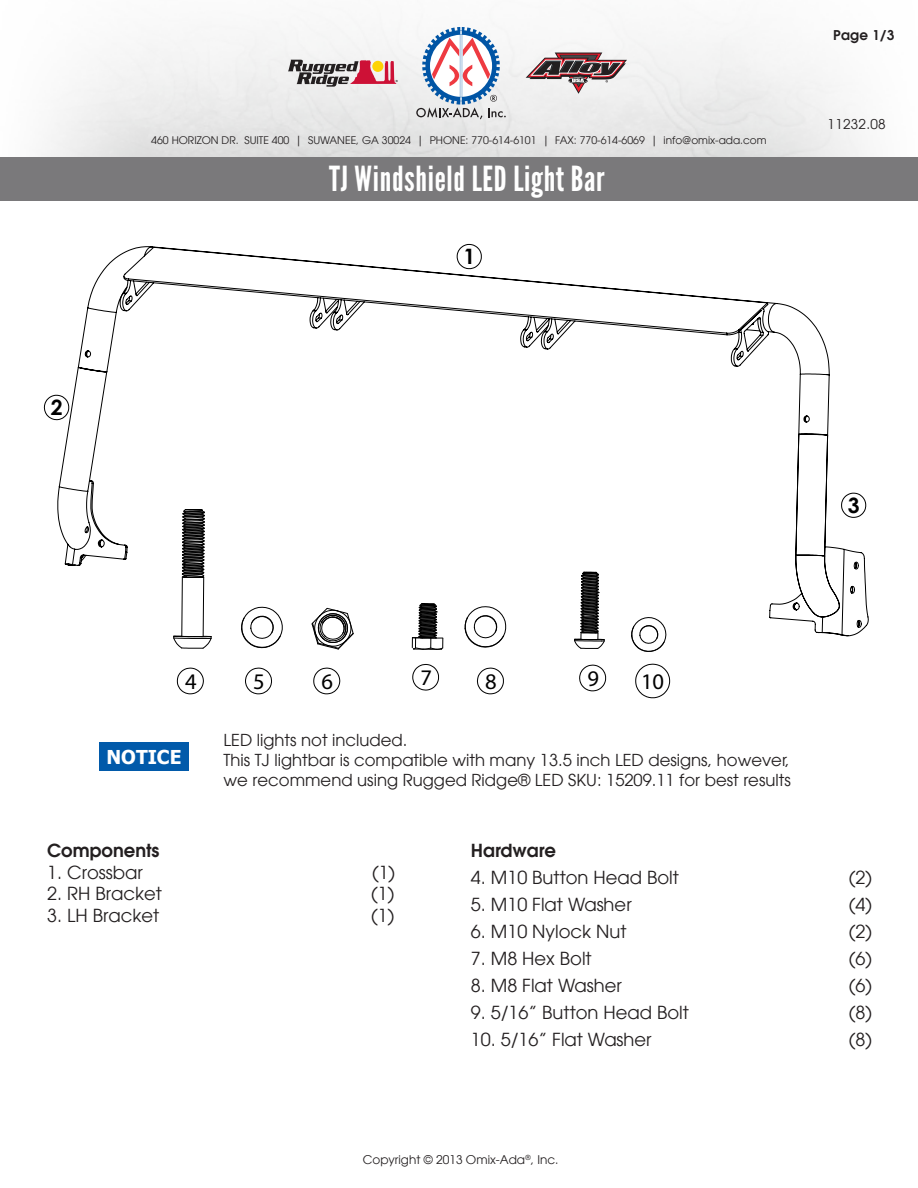
<style>
.page{position:relative;width:918px;height:1188px;background:#fff}
.page>*{position:absolute;margin:0;border:0;box-sizing:border-box;transform-origin:0 0}
.t1{font:34.5px "League Gothic";letter-spacing:.02em;color:#fff}
.t2{font:700 22.35px "Century Gothic";color:#000}
.t3{font:700 21.15px "Century Gothic";color:#000}
.t4{font:700 19.05px "Tahoma";color:#fff}
.t5{font:18px "Avant Garde LT";color:#231f20}
.t6{font:600 18px "Avant Garde LT";color:#231f20}
.t7{font:16.5px/19.8px "Avant Garde LT";color:#231f20}
.t8{font:13.5px "Avant Garde LT";letter-spacing:.02em;color:#231f20}
.t9{font:600 13.5px "Avant Garde LT";color:#231f20}
.t10{font:12px "Avant Garde LT";color:#231f20}
.t11{font:10.5px "Avant Garde LT";color:#231f20}
</style>
<div class="page">
<svg style="left:416px;top:27px;width:90px;height:92px"></svg>
<svg style="left:526px;top:53px;width:101px;height:41px"></svg>
<svg style="left:288px;top:60px;width:110px;height:27px"></svg>
<div style="left:1px;top:157px;width:917px;height:44px;background:#7a797b"></div>
<svg style="left:57px;top:246px;width:812px;height:390px"></svg>
<div style="left:99px;top:742px;width:89px;height:29px;background:#015aaa"></div>
<svg style="left:635px;top:664px;width:35px;height:34px"></svg>
<svg style="left:579px;top:664px;width:27px;height:27px"></svg>
<svg style="left:412px;top:664px;width:27px;height:27px"></svg>
<svg style="left:313px;top:667px;width:27px;height:27px"></svg>
<svg style="left:245px;top:667px;width:27px;height:27px"></svg>
<svg style="left:177px;top:667px;width:27px;height:27px"></svg>
<svg style="left:477px;top:667px;width:27px;height:27px"></svg>
<svg style="left:162px;top:508px;width:57px;height:141px"></svg>
<svg style="left:311px;top:607px;width:43px;height:43px"></svg>
<svg style="left:631px;top:617px;width:36px;height:35px"></svg>
<svg style="left:464px;top:606px;width:42px;height:42px"></svg>
<svg style="left:241px;top:606px;width:42px;height:42px"></svg>
<svg style="left:571px;top:571px;width:41px;height:78px"></svg>
<svg style="left:398px;top:603px;width:46px;height:47px"></svg>
<p class="t9" style="left:833px;top:26px;width:63px">Page 1/3</p>
<p class="t3" style="left:51px;top:391px;width:13px">2</p>
<p class="t11" style="left:151px;top:134px;width:617px">460 HORIZON DR. SUITE 400 | SUWANEE, GA 30024 | PHONE: 770-614-6101 | FAX: 770-614-6069 | info@omix-ada.com</p>
<p class="t1" style="left:329px;top:159px;width:277px">TJ Windshield LED Light Bar</p>
<p class="t3" style="left:463px;top:240px;width:13px">1</p>
<p class="t8" style="left:828px;top:116px;width:59px">11232.08</p>
<p class="t3" style="left:848px;top:489px;width:13px">3</p>
<p class="t2" style="left:185px;top:668px;width:13px">4</p>
<p class="t2" style="left:253px;top:668px;width:13px">5</p>
<p class="t2" style="left:321px;top:668px;width:13px">6</p>
<p class="t2" style="left:420px;top:664px;width:13px">7</p>
<p class="t2" style="left:485px;top:668px;width:13px">8</p>
<p class="t2" style="left:587px;top:665px;width:13px">9</p>
<p class="t2" style="left:641px;top:668px;width:25px">10</p>
<p class="t4" style="left:107px;top:744px;width:76px">NOTICE</p>
<p class="t7" style="left:224px;top:730px;width:185px">LED lights not included.</p>
<p class="t7" style="left:224px;top:750px;width:569px">This TJ lightbar is compatible with many 13.5 inch LED designs, however, we recommend using Rugged Ridge® LED SKU: 15209.11 for best results</p>
<p class="t6" style="left:47px;top:839px;width:114px">Components</p>
<p class="t5" style="left:47px;top:862px;width:97px">1. Crossbar</p>
<p class="t5" style="left:372px;top:862px;width:25px">(1)</p>
<p class="t5" style="left:47px;top:883px;width:116px">2. RH Bracket</p>
<p class="t5" style="left:371px;top:883px;width:25px">(1)</p>
<p class="t5" style="left:47px;top:905px;width:114px">3. LH Bracket</p>
<p class="t5" style="left:371px;top:905px;width:25px">(1)</p>
<p class="t6" style="left:471px;top:839px;width:87px">Hardware</p>
<p class="t5" style="left:471px;top:867px;width:210px">4. M10 Button Head Bolt</p>
<p class="t5" style="left:849px;top:867px;width:25px">(2)</p>
<p class="t5" style="left:471px;top:894px;width:162px">5. M10 Flat Washer</p>
<p class="t5" style="left:849px;top:894px;width:25px">(4)</p>
<p class="t5" style="left:471px;top:921px;width:157px">6. M10 Nylock Nut</p>
<p class="t5" style="left:849px;top:921px;width:25px">(2)</p>
<p class="t5" style="left:471px;top:948px;width:122px">7. M8 Hex Bolt</p>
<p class="t5" style="left:849px;top:948px;width:25px">(6)</p>
<p class="t5" style="left:471px;top:975px;width:152px">8. M8 Flat Washer</p>
<p class="t5" style="left:849px;top:975px;width:25px">(6)</p>
<p class="t5" style="left:471px;top:1002px;width:220px">9. 5/16” Button Head Bolt</p>
<p class="t5" style="left:849px;top:1002px;width:25px">(8)</p>
<p class="t5" style="left:471px;top:1029px;width:182px">10. 5/16” Flat Washer</p>
<p class="t5" style="left:849px;top:1029px;width:25px">(8)</p>
<p class="t10" style="left:363px;top:1153px;width:197px">Copyright © 2013 Omix-Ada<sup>®</sup>, Inc.</p>
</div>
